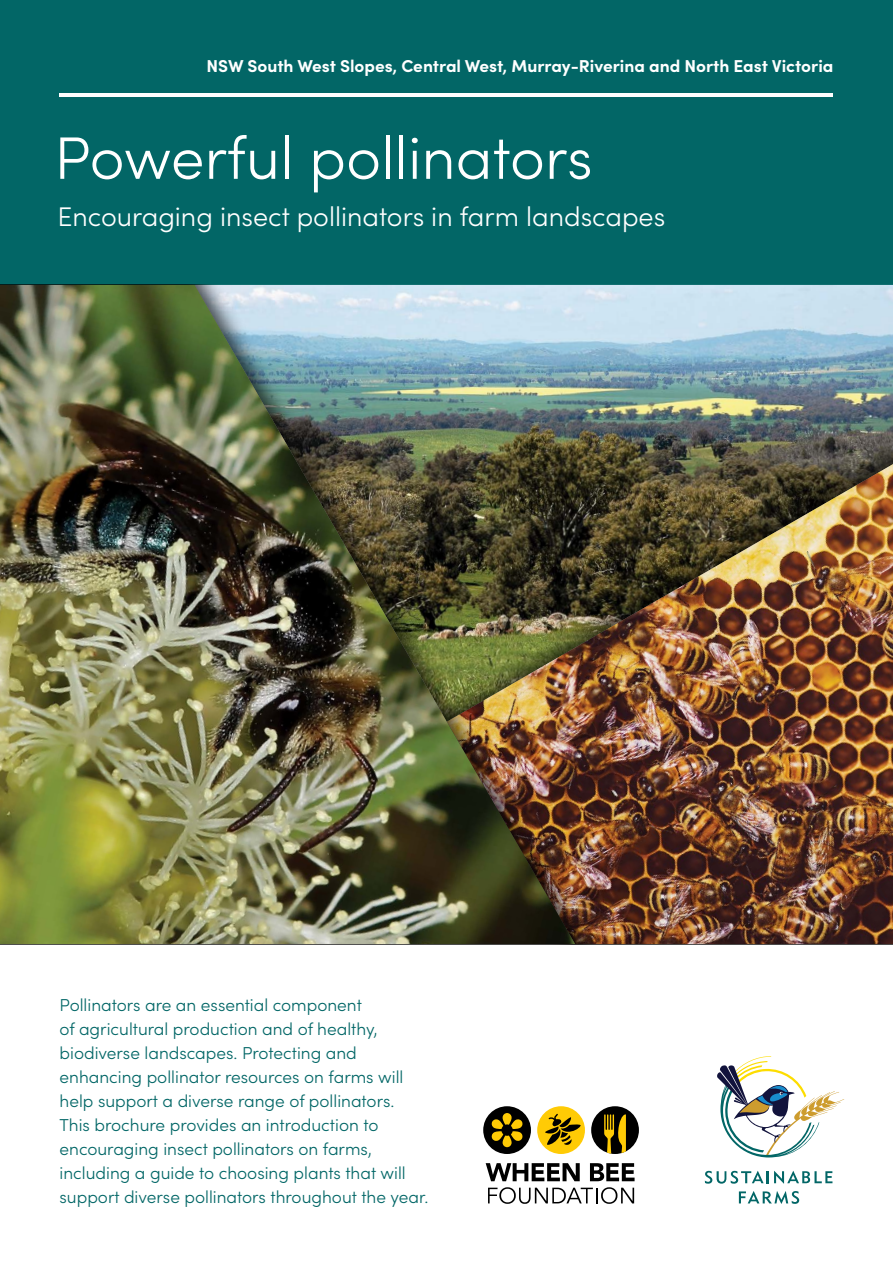
<style>
.page{position:relative;width:893px;height:1263px;background:#fff}
.page>*{position:absolute;margin:0;border:0;box-sizing:border-box;transform-origin:0 0}
.t1{font:300 60px "Sofia Pro";color:#fff}
.t2{font:300 27px "Sofia Pro";color:#fff}
.t3{font:300 17.25px/24px "Sofia Pro";color:#026666}
.t4{font:700 17.25px "Sofia Pro";color:#fff}
</style>
<div class="page">
<div style="left:0;top:0;width:893px;height:285px;background:#026666"></div>
<hr style="left:60px;top:94px;width:773px;height:3px;background:#fff">
<img style="left:619px;top:285px;width:274px;height:133px">
<div style="left:425px;top:418px;width:468px;height:526px;background:#000;opacity:.7"></div>
<img style="left:619px;top:464px;width:274px;height:480px">
<div style="left:0;top:285px;width:619px;height:659px;background:#000;opacity:.7"></div>
<img style="left:0;top:285px;width:575px;height:659px">
<hr style="left:892px;top:1011px;width:1px;height:252px;background:#e4e7e8">
<svg style="left:486px;top:1163px;width:94px;height:18px"></svg>
<svg style="left:590px;top:1163px;width:45px;height:18px"></svg>
<svg style="left:488px;top:1187px;width:146px;height:17px"></svg>
<div style="left:591px;top:1106px;width:48px;height:48px;background:#000;border-radius:50%"></div>
<div style="left:537px;top:1106px;width:48px;height:48px;background:#ffcb05;border-radius:50%"></div>
<div style="left:483px;top:1106px;width:48px;height:48px;background:#000;border-radius:50%"></div>
<svg style="left:491px;top:1113px;width:32px;height:34px"></svg>
<svg style="left:545px;top:1114px;width:36px;height:31px"></svg>
<svg style="left:604px;top:1114px;width:22px;height:40px"></svg>
<svg style="left:705px;top:1171px;width:127px;height:13px"></svg>
<svg style="left:739px;top:1191px;width:60px;height:13px"></svg>
<svg style="left:717px;top:1056px;width:127px;height:101px"></svg>
<p class="t4" style="left:207px;top:53px;width:628px">NSW South West Slopes, Central West, Murray-Riverina and North East Victoria</p>
<h1 class="t1" style="left:54px;top:114px;width:540px">Powerful pollinators</h1>
<h2 class="t2" style="left:58px;top:197px;width:609px">Encouraging insect pollinators in farm landscapes</h2>
<p class="t3" style="left:60px;top:992px;width:370px">Pollinators are an essential component<br>of agricultural production and of healthy, biodiverse landscapes. Protecting and enhancing pollinator resources on farms will help support a diverse range of pollinators.<br>This brochure provides an introduction to encouraging insect pollinators on farms, including a guide to choosing plants that will support diverse pollinators throughout the year.</p>
</div>
